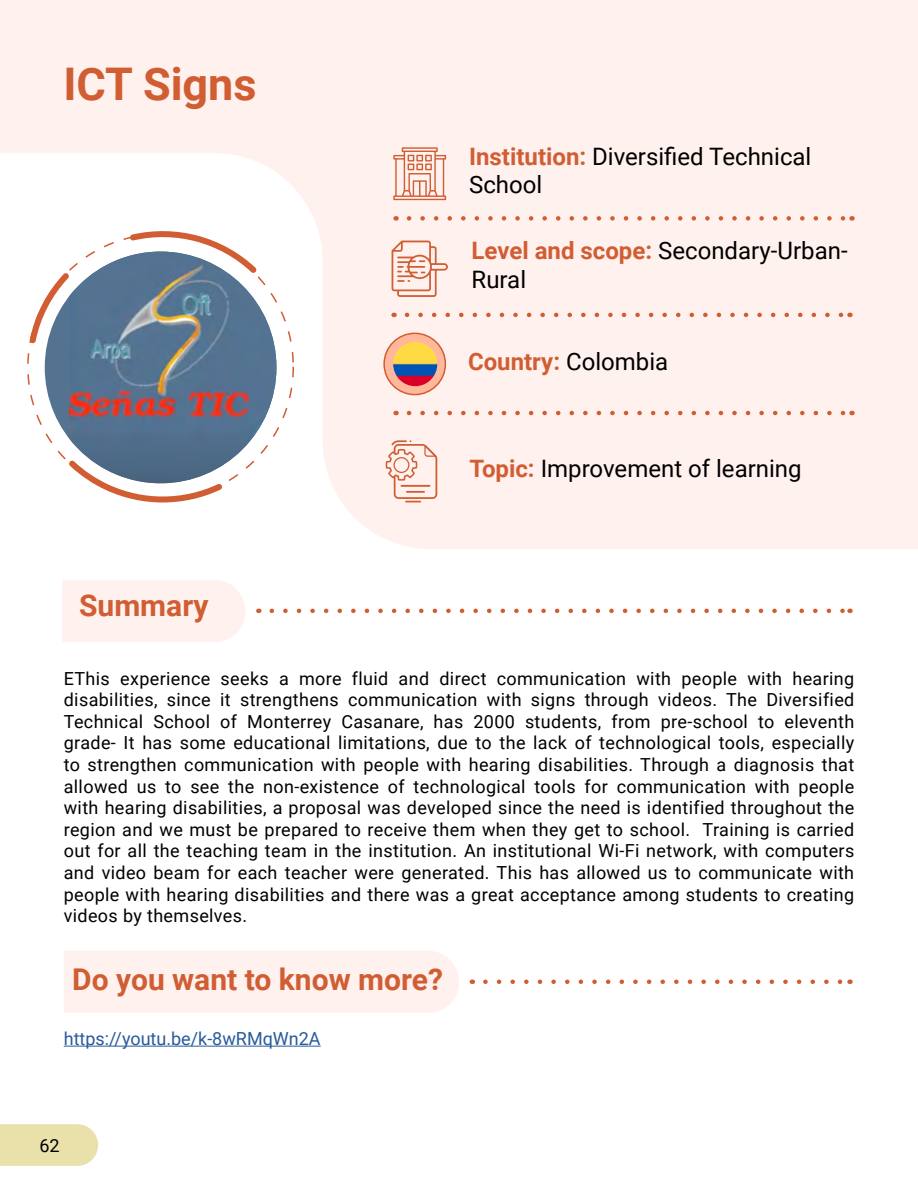
<style>
.page{position:relative;width:918px;height:1188px;background:#fff}
.page>*{position:absolute;margin:0;border:0;box-sizing:border-box;transform-origin:0 0}
.t1{font:700 45px "Roboto";color:#d15d32}
.t2{font:700 30px "Roboto";color:#d15d33}
.t3{font:24px/28.8px "Roboto";color:#000}
.t4{font:700 24px "Roboto";color:#d15d33}
.t5{font:18px/21.6px "Roboto";letter-spacing:.02em;color:#000;text-align:justify}
.t6{font:18px "Roboto";color:#275b9b}
.t7{font:18px "Roboto";color:#020203}
.s1{font-weight:700;color:#d15d33}
.s2{font-weight:400;color:#000}
</style>
<div class="page">
<svg style="left:0;top:1124px;width:98px;height:42px;background:#eae1ae"></svg>
<svg style="left:0;top:0;width:918px;height:549px;background:#fef2f0"></svg>
<svg style="left:393px;top:147px;width:53px;height:53px;background:#f0c1b1"></svg>
<svg style="left:392px;top:241px;width:56px;height:56px;background:#f3cbbe"></svg>
<div style="left:384px;top:333px;width:61px;height:62px;background:#ffb89b;border-radius:50%"></div>
<div style="left:383px;top:333px;width:63px;height:62px;border:2px solid #d15d32;border-radius:50%"></div>
<svg style="left:386px;top:440px;width:52px;height:63px;background:#f5d1c6"></svg>
<img style="left:393px;top:342px;width:44px;height:44px;border-radius:22px">
<svg style="left:27px;top:233px;width:267px;height:267px"></svg>
<svg style="left:69px;top:483px;width:153px;height:20px"></svg>
<svg style="left:130px;top:224px;width:127px;height:28px"></svg>
<svg style="left:29px;top:273px;width:40px;height:70px"></svg>
<div style="left:45px;top:252px;width:231px;height:231px;background:#547390;border-radius:50%"></div>
<img style="left:69px;top:252px;width:207px;height:231px">
<svg style="left:409px;top:216px;width:436px;height:5px;background:#f4cec2"></svg>
<svg style="left:407px;top:313px;width:436px;height:4px;background:#f2c7b9"></svg>
<svg style="left:409px;top:411px;width:436px;height:4px;background:#f1c7b9"></svg>
<div style="left:62px;top:580px;width:183px;height:62px;background:#fff1ee"></div>
<svg style="left:272px;top:609px;width:571px;height:4px"></svg>
<hr style="left:64px;top:1046px;width:257px;height:1px;background:#275b9b">
<div style="left:64px;top:951px;width:395px;height:62px;background:#fff1ee"></div>
<svg style="left:485px;top:980px;width:358px;height:4px"></svg>
<h1 class="t1" style="left:63px;top:53px;width:195px">ICT Signs</h1>
<h2 class="t2" style="left:79px;top:584px;width:131px">Summary</h2>
<h3 class="t3" style="left:469px;top:141px;width:344px"><span class="s1">Institution:</span> Diversified Technical<br>School</h3>
<h3 class="t3" style="left:472px;top:235px;width:377px"><span class="s1">Level and scope:</span> Secondary-Urban-<br>Rural</h3>
<h3 class="t4" style="left:468px;top:344px;width:202px">Country: <span class="s2">Colombia</span></h3>
<h3 class="t3" style="left:470px;top:454px;width:333px"><span class="s1">Topic:</span> Improvement of learning</h3>
<p class="t5" style="left:64px;top:667px;width:792px">EThis experience seeks a more fluid and direct communication with people with hearing disabilities, since it strengthens communication with signs through videos. The Diversified Technical School of Monterrey Casanare, has 2000 students, from pre-school to eleventh grade- It has some educational limitations, due to the lack of technological tools, especially to strengthen communication with people with hearing disabilities. Through a diagnosis that allowed us to see the non-existence of technological tools for communication with people with hearing disabilities, a proposal was developed since the need is identified throughout the region and we must be prepared to receive them when they get to school. Training is carried out for all the teaching team in the institution. An institutional Wi-Fi network, with computers and video beam for each teacher were generated. This has allowed us to communicate with people with hearing disabilities and there was a great acceptance among students to creating videos by themselves.</p>
<h2 class="t2" style="left:72px;top:958px;width:372px">Do you want to know more?</h2>
<p class="t6" style="left:64px;top:1026px;width:258px">https://youtu.be/k-8wRMqWn2A</p>
<p class="t7" style="left:39px;top:1133px;width:22px">62</p>
</div>
